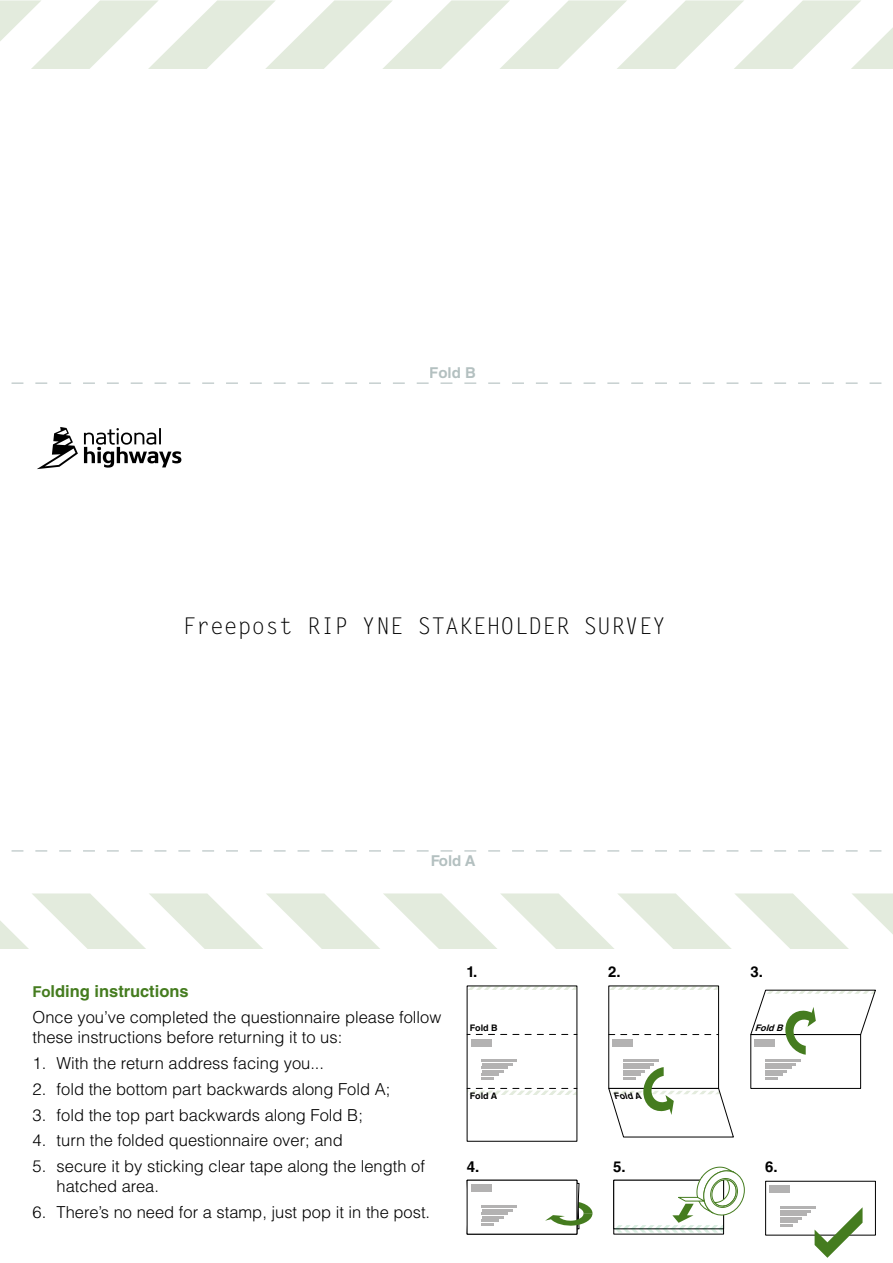
<style>
.page{position:relative;width:893px;height:1263px;background:#fff}
.page>*{position:absolute;margin:0;border:0;box-sizing:border-box;transform-origin:0 0}
.t1{font:23.1px "Letter Gothic Std";color:#000}
.t2{font:18px "Letter Gothic Std";color:#030404}
.t3{font:300 16.5px/25.8px "Helvetica LT Std";color:#000}
.t4{font:700 15px "Helvetica LT Std";color:#000}
.t5{font:700 15px "Helvetica LT Std";color:#688181}
.t6{font:700 9px "Helvetica LT Std";color:#000}
.t7{font:italic 700 9px "Helvetica LT Std";color:#000}
.s1{font-weight:700;font-size:15px;color:#457c1f}
.s2{font-weight:700;color:#457c1f}
</style>
<div class="page">
<svg style="left:0;top:0;width:893px;height:68px"></svg>
<svg style="left:0;top:893px;width:893px;height:56px"></svg>
<svg style="left:12px;top:850px;width:870px;height:1px"></svg>
<svg style="left:12px;top:383px;width:870px;height:1px"></svg>
<svg style="left:466px;top:985px;width:112px;height:157px"></svg>
<div style="left:750px;top:1034px;width:111px;height:55px;border:1px solid #000"></div>
<hr style="left:765px;top:1060px;width:36px;height:2px;background:#b3b2b2">
<hr style="left:765px;top:1063px;width:31px;height:2px;background:#b3b2b2">
<hr style="left:765px;top:1067px;width:27px;height:2px;background:#b3b2b2">
<hr style="left:765px;top:1070px;width:22px;height:2px;background:#b3b2b2">
<svg style="left:765px;top:1074px;width:17px;height:5px"></svg>
<svg style="left:750px;top:989px;width:126px;height:66px"></svg>
<svg style="left:608px;top:985px;width:126px;height:153px"></svg>
<div style="left:765px;top:1181px;width:111px;height:54px;border:1px solid #000"></div>
<hr style="left:780px;top:1206px;width:36px;height:3px;background:#b3b2b2">
<hr style="left:780px;top:1210px;width:31px;height:2px;background:#b3b2b2">
<hr style="left:780px;top:1213px;width:26px;height:3px;background:#b3b2b2">
<hr style="left:780px;top:1217px;width:22px;height:2px;background:#b3b2b2">
<hr style="left:780px;top:1220px;width:17px;height:3px;background:#b3b2b2">
<svg style="left:780px;top:1224px;width:13px;height:2px"></svg>
<hr style="left:769px;top:1186px;width:21px;height:4px;background:#b3b2b2">
<hr style="left:769px;top:1191px;width:21px;height:2px;background:#b3b2b2">
<svg style="left:815px;top:1208px;width:47px;height:50px"></svg>
<svg style="left:466px;top:1179px;width:127px;height:56px"></svg>
<svg style="left:614px;top:1166px;width:131px;height:66px"></svg>
<svg style="left:37px;top:427px;width:41px;height:42px"></svg>
<svg style="left:84px;top:428px;width:97px;height:40px"></svg>
<p class="t5" style="left:430px;top:364px;width:48px">Fold B</p>
<h1 class="t1" style="left:182px;top:612px;width:485px">Freepost RIP YNE STAKEHOLDER SURVEY</h1>
<p class="t2" style="left:221px;top:623px;width:358px">A19 Norton to Wynyard improvement</p>
<p class="t5" style="left:430px;top:852px;width:47px">Fold A</p>
<p class="t3" style="left:33px;top:978px;width:410px"><span class="s1">Fo</span><span class="s2">lding instructions<br></span>Once you’ve completed the questionnaire please follow</p>
<p class="t3" style="left:33px;top:1024px;width:311px">these instructions before returning it to us:</p>
<p class="t3" style="left:33px;top:1050px;width:293px">1. With the return address facing you...</p>
<p class="t3" style="left:33px;top:1076px;width:359px">2. fold the bottom part backwards along Fold A;</p>
<p class="t3" style="left:33px;top:1101px;width:332px">3. fold the top part backwards along Fold B;</p>
<p class="t3" style="left:33px;top:1127px;width:312px">4. turn the folded questionnaire over; and</p>
<p class="t3" style="left:57px;top:1156px;width:370px;line-height:19.8px;text-indent:-24px">5. secure it by sticking clear tape along the length of hatched area.</p>
<p class="t3" style="left:33px;top:1199px;width:399px">6. There’s no need for a stamp, just pop it in the post.</p>
<p class="t4" style="left:467px;top:963px;width:12px">1.</p>
<p class="t4" style="left:608px;top:963px;width:14px">2.</p>
<p class="t4" style="left:750px;top:963px;width:14px">3.</p>
<p class="t6" style="left:470px;top:1022px;width:29px">Fold B</p>
<p class="t6" style="left:470px;top:1090px;width:29px">Fold A</p>
<p class="t7" style="left:615px;top:1090px;width:32px">FoldA</p>
<p class="t7" style="left:755px;top:1022px;width:32px">FoldB</p>
<p class="t4" style="left:467px;top:1158px;width:14px">4.</p>
<p class="t4" style="left:613px;top:1158px;width:14px">5.</p>
<p class="t4" style="left:765px;top:1158px;width:14px">6.</p>
</div>
